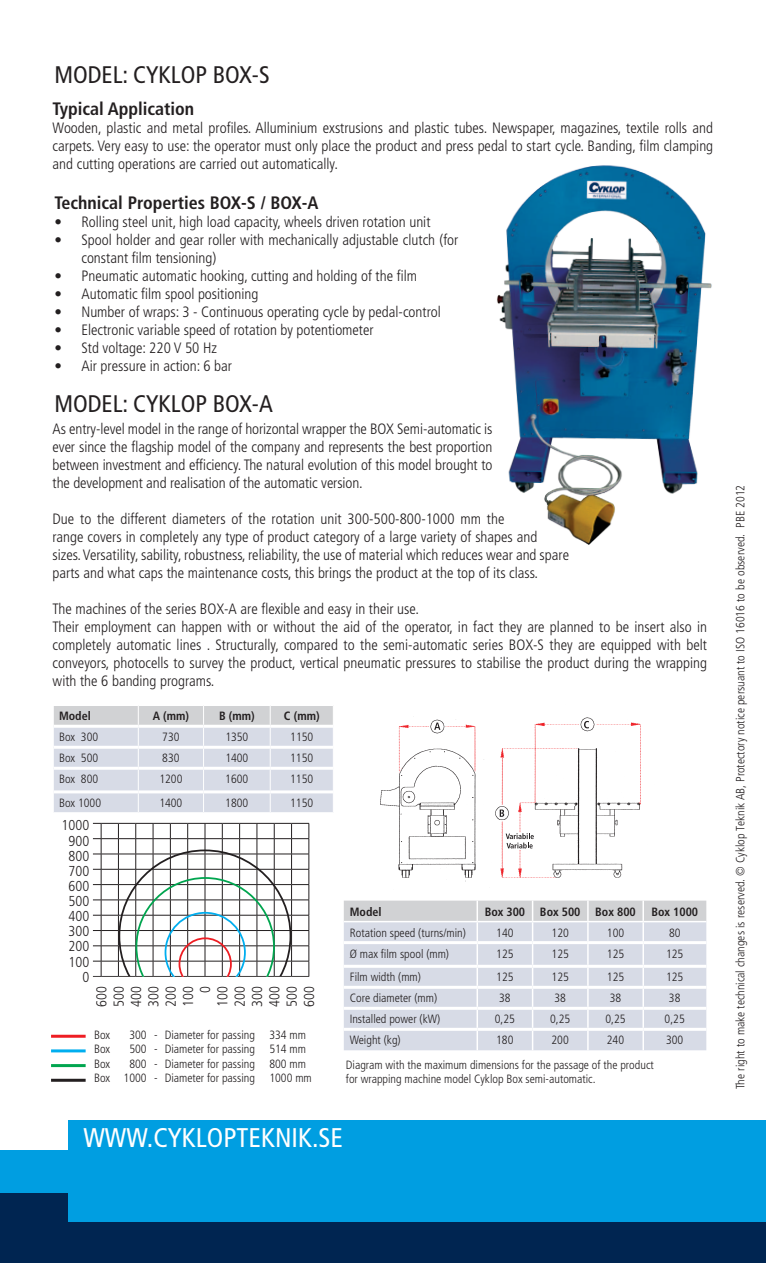
<style>
.page{position:relative;width:766px;height:1263px;background:#fff}
.page>*{position:absolute;margin:0;border:0;box-sizing:border-box;transform-origin:0 0}
.t1{font:condensed 27px "Frutiger LT Std";color:#fff}
.t2{font:condensed 24px "Frutiger LT Std";color:#231f20}
.t3{font:700 condensed 18px "Frutiger LT";color:#231f20}
.t4{font:300 condensed 15px/18px "Frutiger LT";color:#231f20}
.t5{font:300 condensed 14.4px/17.2px "Frutiger LT";color:#231f20;text-align:right}
.t6{font:300 condensed 12px/14.4px "Frutiger LT";color:#231f20}
.t7{font:700 condensed 12px "Frutiger LT";color:#231f20}
</style>
<div class="page">
<div style="left:0;top:1193px;width:765px;height:70px;background:#002551"></div>
<div style="left:0;top:1150px;width:765px;height:42px;background:#009ee1"></div>
<div style="left:68px;top:1120px;width:697px;height:30px;background:#009ee1"></div>
<div style="left:68px;top:1192px;width:697px;height:30px;background:#009ee1"></div>
<img style="left:497px;top:165px;width:215px;height:380px">
<img style="left:396px;top:720px;width:245px;height:161px">
<svg style="left:584px;top:721px;width:4px;height:7px"></svg>
<svg style="left:499px;top:809px;width:5px;height:8px"></svg>
<svg style="left:434px;top:722px;width:6px;height:8px"></svg>
<svg style="left:505px;top:833px;width:28px;height:15px"></svg>
<svg style="left:344px;top:901px;width:362px;height:149px"></svg>
<hr style="left:344px;top:941px;width:133px;height:3px;background:#fff">
<hr style="left:477px;top:941px;width:55px;height:3px;background:#fff">
<hr style="left:532px;top:941px;width:55px;height:3px;background:#fff">
<hr style="left:587px;top:941px;width:56px;height:3px;background:#fff">
<hr style="left:643px;top:941px;width:63px;height:3px;background:#fff">
<hr style="left:344px;top:965px;width:133px;height:3px;background:#fff">
<hr style="left:477px;top:965px;width:55px;height:3px;background:#fff">
<hr style="left:532px;top:965px;width:55px;height:3px;background:#fff">
<hr style="left:587px;top:965px;width:56px;height:3px;background:#fff">
<hr style="left:643px;top:965px;width:63px;height:3px;background:#fff">
<hr style="left:344px;top:986px;width:133px;height:3px;background:#fff">
<hr style="left:477px;top:986px;width:55px;height:3px;background:#fff">
<hr style="left:532px;top:986px;width:55px;height:3px;background:#fff">
<hr style="left:587px;top:986px;width:56px;height:3px;background:#fff">
<hr style="left:643px;top:986px;width:63px;height:3px;background:#fff">
<hr style="left:344px;top:1007px;width:133px;height:3px;background:#fff">
<hr style="left:477px;top:1007px;width:55px;height:3px;background:#fff">
<hr style="left:532px;top:1007px;width:55px;height:3px;background:#fff">
<hr style="left:587px;top:1007px;width:56px;height:3px;background:#fff">
<hr style="left:643px;top:1007px;width:63px;height:3px;background:#fff">
<hr style="left:344px;top:1028px;width:133px;height:3px;background:#fff">
<hr style="left:477px;top:1028px;width:55px;height:3px;background:#fff">
<hr style="left:532px;top:1028px;width:55px;height:3px;background:#fff">
<hr style="left:587px;top:1028px;width:56px;height:3px;background:#fff">
<hr style="left:643px;top:1028px;width:63px;height:3px;background:#fff">
<hr style="left:344px;top:921px;width:133px;height:1px;background:#fff">
<hr style="left:477px;top:921px;width:55px;height:1px;background:#fff">
<hr style="left:532px;top:921px;width:55px;height:1px;background:#fff">
<hr style="left:587px;top:921px;width:56px;height:1px;background:#fff">
<hr style="left:643px;top:921px;width:63px;height:1px;background:#fff">
<svg style="left:54px;top:706px;width:279px;height:107px"></svg>
<svg style="left:93px;top:823px;width:216px;height:154px"></svg>
<div style="left:164px;top:912px;width:82px;height:81px;border:2px solid #00aeef;border-radius:50%"></div>
<div style="left:178px;top:937px;width:54px;height:54px;border:2px solid #ee1d23;border-radius:50%"></div>
<div style="left:60px;top:977px;width:257px;height:36px;background:#fff"></div>
<hr style="left:51px;top:1035px;width:35px;height:3px;background:#ee1d23">
<hr style="left:51px;top:1079px;width:35px;height:3px;background:#231f20">
<hr style="left:51px;top:1064px;width:35px;height:3px;background:#00a54f">
<hr style="left:51px;top:1049px;width:35px;height:3px;background:#00aeef">
<h2 class="t2" style="left:54px;top:61px;width:217px">MODEL: CYKLOP BOX-S</h2>
<p class="t3" style="left:53px;top:98px;width:143px">Typical Application</p>
<p class="t4" style="left:53px;top:119px;width:662px;text-align:justify">Wooden, plastic and metal profiles. Alluminium exstrusions and plastic tubes. Newspaper, magazines, textile rolls and carpets. Very easy to use: the operator must only place the product and press pedal to start cycle. Banding, film clamping and cutting operations are carried out automatically.</p>
<p class="t3" style="left:54px;top:192px;width:265px">Technical Properties BOX-S / BOX-A</p>
<p class="t4" style="left:54px;top:213px;width:377px">• Rolling steel unit, high load capacity, wheels driven rotation unit</p>
<p class="t4" style="left:81px;top:231px;width:378px;text-indent:-27px">• Spool holder and gear roller with mechanically adjustable clutch (for constant film tensioning)</p>
<p class="t4" style="left:54px;top:267px;width:364px">• Pneumatic automatic hooking, cutting and holding of the film</p>
<p class="t4" style="left:54px;top:285px;width:205px">• Automatic film spool positioning</p>
<p class="t4" style="left:54px;top:303px;width:388px">• Number of wraps: 3 - Continuous operating cycle by pedal-control</p>
<p class="t4" style="left:54px;top:321px;width:321px">• Electronic variable speed of rotation by potentiometer</p>
<p class="t4" style="left:54px;top:339px;width:164px">• Std voltage: 220 V 50 Hz</p>
<p class="t4" style="left:54px;top:357px;width:179px">• Air pressure in action: 6 bar</p>
<h2 class="t2" style="left:54px;top:389px;width:220px">MODEL: CYKLOP BOX-A</h2>
<p class="t4" style="left:53px;top:420px;width:441px;text-align:justify">As entry-level model in the range of horizontal wrapper the BOX Semi-automatic is ever since the flagship model of the company and represents the best proportion between investment and efficiency. The natural evolution of this model brought to the development and realisation of the automatic version.</p>
<p class="t4" style="left:53px;top:510px;width:518px">Due to the different diameters of the rotation unit 300-500-800-1000 mm the<br>range covers in completely any type of product category of a large variety of shapes and sizes. Versatility, sability, robustness, reliability, the use of material which reduces wear and spare parts and what caps the maintenance costs, this brings the product at the top of its class.</p>
<p class="t4" style="left:53px;top:600px;width:656px">The machines of the series BOX-A are flexible and easy in their use.<br>Their employment can happen with or without the aid of the operator, in fact they are planned to be insert also in completely automatic lines . Structurally, compared to the semi-automatic series BOX-S they are equipped with belt conveyors, photocells to survey the product, vertical pneumatic pressures to stabilise the product during the wrapping with the 6 banding programs.</p>
<p class="t7" style="left:59px;top:709px;width:33px">Model</p>
<p class="t7" style="left:153px;top:709px;width:38px">A (mm)</p>
<p class="t7" style="left:219px;top:709px;width:37px">B (mm)</p>
<p class="t7" style="left:284px;top:709px;width:37px">C (mm)</p>
<p class="t6" style="left:59px;top:730px;width:41px">Box 300</p>
<p class="t6" style="left:162px;top:730px;width:19px">730</p>
<p class="t6" style="left:225px;top:730px;width:25px">1350</p>
<p class="t6" style="left:290px;top:730px;width:25px">1150</p>
<p class="t6" style="left:59px;top:751px;width:41px">Box 500</p>
<p class="t6" style="left:162px;top:751px;width:19px">830</p>
<p class="t6" style="left:225px;top:751px;width:25px">1400</p>
<p class="t6" style="left:290px;top:751px;width:25px">1150</p>
<p class="t6" style="left:59px;top:772px;width:41px">Box 800</p>
<p class="t6" style="left:159px;top:772px;width:25px">1200</p>
<p class="t6" style="left:225px;top:772px;width:25px">1600</p>
<p class="t6" style="left:290px;top:772px;width:25px">1150</p>
<p class="t6" style="left:59px;top:796px;width:44px">Box 1000</p>
<p class="t6" style="left:159px;top:796px;width:25px">1400</p>
<p class="t6" style="left:225px;top:796px;width:25px">1800</p>
<p class="t6" style="left:290px;top:796px;width:25px">1150</p>
<p class="t5" style="left:62px;top:818px;width:29px;line-height:15.1px">1000<br>900<br>800<br>700<br>600<br>500<br>400<br>300<br>200<br>100<br>0</p>
<p class="t5" style="left:93px;top:1007px;width:22px;rotate:-90deg">600<br>500<br>400<br>300<br>200<br>100<br>0<br>100<br>200<br>300<br>400<br>500<br>600</p>
<p class="t6" style="left:94px;top:1027px;width:18px">Box</p>
<p class="t6" style="left:129px;top:1027px;width:178px">300 - Diameter for passing 334 mm</p>
<p class="t6" style="left:94px;top:1042px;width:18px">Box</p>
<p class="t6" style="left:129px;top:1042px;width:178px">500 - Diameter for passing 514 mm</p>
<p class="t6" style="left:94px;top:1056px;width:18px">Box</p>
<p class="t6" style="left:94px;top:1056px;width:219px;text-indent:35px">800 - Diameter for passing 800 mm<br>Box 1000 - Diameter for passing 1000 mm</p>
<p class="t7" style="left:350px;top:904px;width:33px">Model</p>
<p class="t7" style="left:484px;top:904px;width:153px">Box 300 Box 500 Box 800</p>
<p class="t7" style="left:651px;top:904px;width:48px">Box 1000</p>
<p class="t6" style="left:350px;top:925px;width:118px">Rotation speed (turns/min)</p>
<p class="t6" style="left:496px;top:925px;width:19px">140</p>
<p class="t6" style="left:551px;top:925px;width:19px">120</p>
<p class="t6" style="left:606px;top:925px;width:19px">100</p>
<p class="t6" style="left:668px;top:925px;width:13px">80</p>
<p class="t6" style="left:349px;top:946px;width:101px">Ø max film spool (mm)</p>
<p class="t6" style="left:496px;top:946px;width:19px">125</p>
<p class="t6" style="left:551px;top:946px;width:19px">125</p>
<p class="t6" style="left:606px;top:946px;width:19px">125</p>
<p class="t6" style="left:666px;top:946px;width:19px">125</p>
<p class="t6" style="left:349px;top:970px;width:73px">Film width (mm)</p>
<p class="t6" style="left:496px;top:970px;width:19px">125</p>
<p class="t6" style="left:551px;top:970px;width:19px">125</p>
<p class="t6" style="left:606px;top:970px;width:19px">125</p>
<p class="t6" style="left:666px;top:970px;width:19px">125</p>
<p class="t6" style="left:349px;top:991px;width:89px">Core diameter (mm)</p>
<p class="t6" style="left:499px;top:991px;width:13px">38</p>
<p class="t6" style="left:554px;top:991px;width:13px">38</p>
<p class="t6" style="left:609px;top:991px;width:13px">38</p>
<p class="t6" style="left:668px;top:991px;width:13px">38</p>
<p class="t6" style="left:349px;top:1012px;width:92px">Installed power (kW)</p>
<p class="t6" style="left:494px;top:1012px;width:22px">0,25</p>
<p class="t6" style="left:550px;top:1012px;width:22px">0,25</p>
<p class="t6" style="left:605px;top:1012px;width:22px">0,25</p>
<p class="t6" style="left:664px;top:1012px;width:22px">0,25</p>
<p class="t6" style="left:349px;top:1033px;width:52px">Weight (kg)</p>
<p class="t6" style="left:496px;top:1033px;width:19px">180</p>
<p class="t6" style="left:551px;top:1033px;width:19px">200</p>
<p class="t6" style="left:606px;top:1033px;width:19px">240</p>
<p class="t6" style="left:666px;top:1033px;width:19px">300</p>
<p class="t6" style="left:346px;top:1058px;width:309px">Diagram with the maximum dimensions for the passage of the product for wrapping machine model Cyklop Box semi-automatic.</p>
<h1 class="t1" style="left:83px;top:1121px;width:261px">WWW.CYKLOPTEKNIK.SE</h1>
<p class="t6" style="left:733px;top:1089px;width:606px;rotate:-90deg">The right to make technical changes is reserved. © Cyklop Teknik AB, Protectory notice persuant to ISO 16016 to be observed. PBE 2012</p>
</div>
